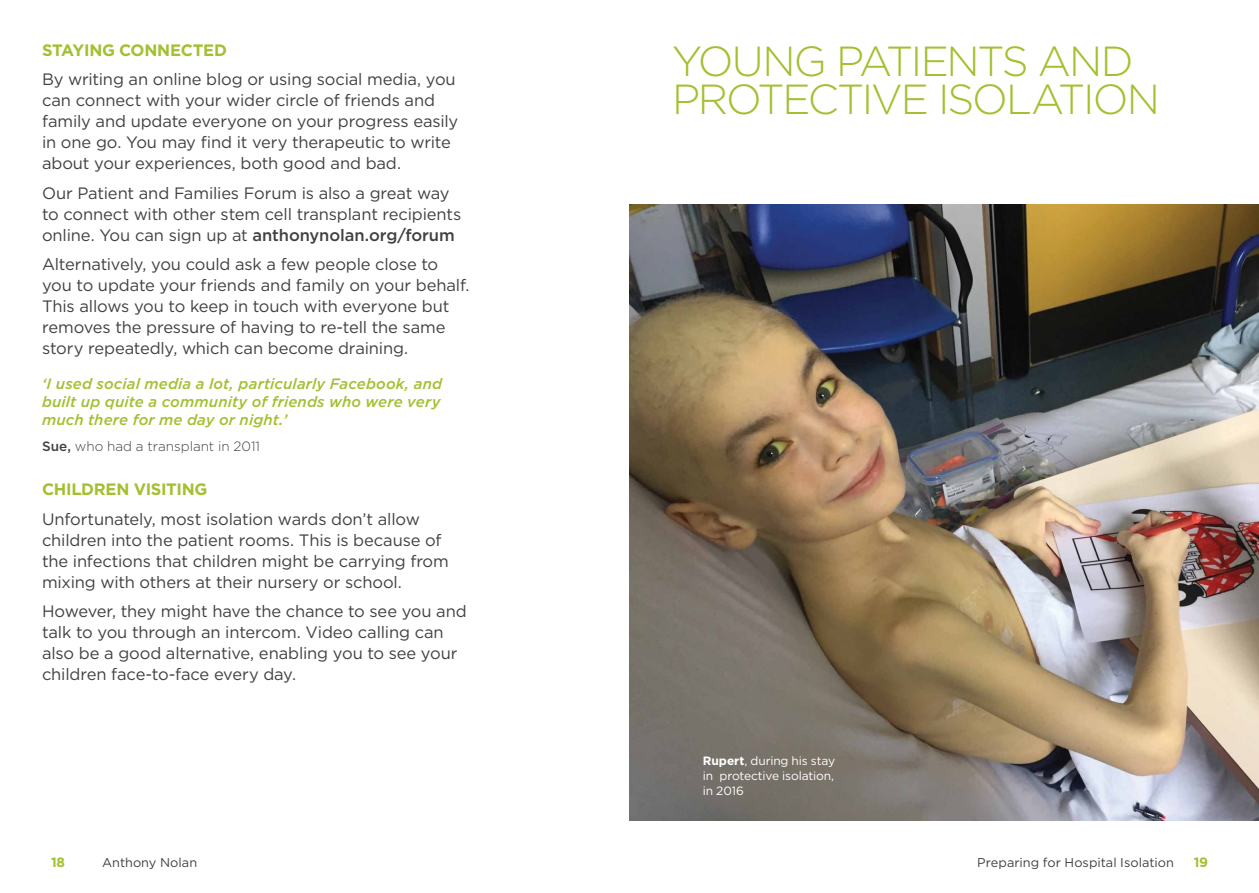
<style>
.page{position:relative;width:1259px;height:893px;background:#fff}
.page>*{position:absolute;margin:0;border:0;box-sizing:border-box;transform-origin:0 0}
.t1{font:300 42px/37.8px "Gotham";letter-spacing:-.055em;color:#a2c02f}
.t2{font:16.5px/21px "Gotham";letter-spacing:-.01em;color:#414042}
.t3{font:700 16.5px "Gotham";letter-spacing:-.015em;color:#a2c02f}
.t4{font:italic 500 15px/18px "Gotham";letter-spacing:.01em;color:#a2c02f;text-align:justify}
.t5{font:300 13.5px "Gotham";color:#414042}
.t6{font:700 13.5px "Gotham";color:#a2c02f}
.t7{font:12.75px "Gotham";color:#414042}
.t8{font:12px/15px "Gotham";letter-spacing:-.01em;color:#fff;text-align:justify}
.s1{font-weight:500}
.s2{font-weight:700}
</style>
<div class="page">
<img style="left:629px;top:204px;width:630px;height:617px">
<p class="t3" style="left:42px;top:39px;width:186px">STAYING CONNECTED</p>
<p class="t2" style="left:42px;top:69px;width:418px">By writing an online blog or using social media, you can connect with your wider circle of friends and family and update everyone on your progress easily in one go. You may find it very therapeutic to write about your experiences, both good and bad.</p>
<p class="t2" style="left:42px;top:182px;width:421px">Our Patient and Families Forum is also a great way to connect with other stem cell transplant recipients online. You can sign up at <span class="s1">anthonynolan.org/forum</span></p>
<p class="t2" style="left:42px;top:254px;width:429px">Alternatively, you could ask a few people close to you to update your friends and family on your behalf.<br>This allows you to keep in touch with everyone but removes the pressure of having to re-tell the same story repeatedly, which can become draining.</p>
<p class="t4" style="left:42px;top:375px;width:401px">‘I used social media a lot, particularly Facebook, and built up quite a community of friends who were very much there for me day or night.’</p>
<p class="t5" style="left:42px;top:437px;width:220px"><span class="s1">Sue,</span> who had a transplant in 2011</p>
<p class="t3" style="left:42px;top:478px;width:167px">CHILDREN VISITING</p>
<p class="t2" style="left:42px;top:508px;width:408px">Unfortunately, most isolation wards don’t allow children into the patient rooms. This is because of the infections that children might be carrying from mixing with others at their nursery or school.</p>
<p class="t2" style="left:42px;top:600px;width:426px">However, they might have the chance to see you and talk to you through an intercom. Video calling can also be a good alternative, enabling you to see your children face-to-face every day.</p>
<h1 class="t1" style="left:672px;top:41px;width:489px">YOUNG PATIENTS AND<br>PROTECTIVE ISOLATION</h1>
<p class="t8" style="left:703px;top:753px;width:134px"><span class="s2">Rupert</span>, during his stay in protective isolation, in 2016</p>
<p class="t6" style="left:51px;top:854px;width:15px">18</p>
<p class="t7" style="left:102px;top:855px;width:97px">Anthony Nolan</p>
<p class="t7" style="left:977px;top:855px;width:198px">Preparing for Hospital Isolation</p>
<p class="t6" style="left:1193px;top:854px;width:16px">19</p>
</div>
